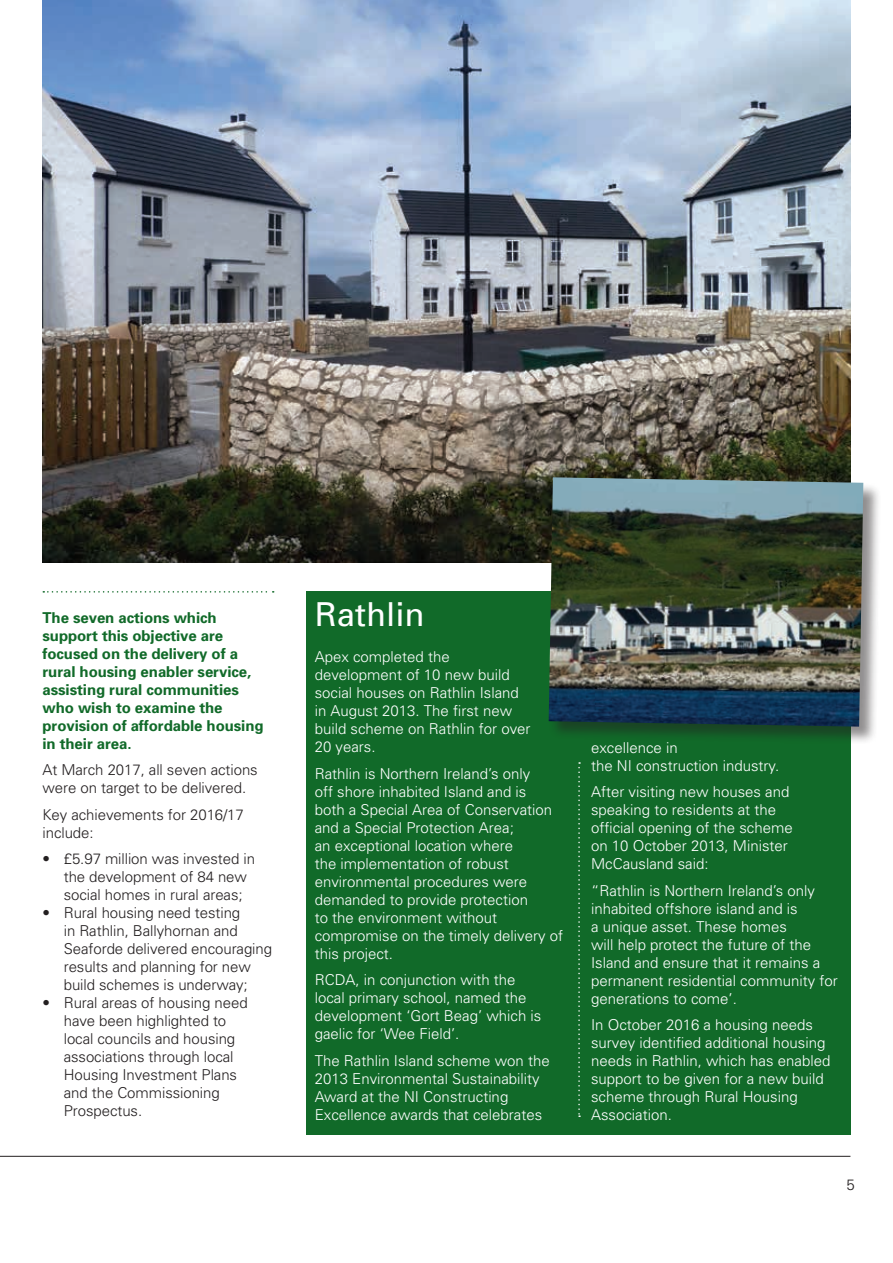
<style>
.page{position:relative;width:893px;height:1263px;background:#fff}
.page>*{position:absolute;margin:0;border:0;box-sizing:border-box;transform-origin:0 0}
.H2_Title{font:33px "Univers";color:#fff}
.P_Body{font:300 15px/18px "Univers";color:#fff}
.P_Bullet{font:300 15px/18px "Univers";letter-spacing:-.005em;color:#231f20}
.P_Body_Bold{font:700 15px/18px "Univers";letter-spacing:-.005em;color:#116a29}
.P_Body-2{font:300 15px/18px "Univers";letter-spacing:-.005em;color:#231f20}
</style>
<div class="page">
<hr style="left:0;top:1156px;width:850px;height:1px;background:#231f20">
<div style="left:306px;top:591px;width:544px;height:544px;background:#116a29"></div>
<img style="left:43px;top:0;width:807px;height:562px">
<svg style="left:43px;top:591px;width:231px;height:2px"></svg>
<svg style="left:578px;top:762px;width:2px;height:355px"></svg>
<div style="left:549px;top:477px;width:332px;height:268px;background:#231f20;opacity:.5"></div>
<img style="left:549px;top:477px;width:314px;height:250px">
<p class="P_Body_Bold" style="left:43px;top:608px;width:223px">The seven actions which support this objective are focused on the delivery of a rural housing enabler service, assisting rural communities who wish to examine the provision of affordable housing in their area.</p>
<p class="P_Body-2" style="left:43px;top:760px;width:217px">At March 2017, all seven actions were on target to be delivered.</p>
<p class="P_Body-2" style="left:43px;top:805px;width:203px">Key achievements for 2016/17 include:</p>
<p class="P_Bullet" style="left:64px;top:849px;width:193px;text-indent:-21px">• £5.97 million was invested in the development of 84 new social homes in rural areas;</p>
<p class="P_Bullet" style="left:64px;top:903px;width:210px;text-indent:-21px">• Rural housing need testing<br>in Rathlin, Ballyhornan and<br>Seaforde delivered encouraging results and planning for new build schemes is underway;</p>
<p class="P_Bullet" style="left:64px;top:993px;width:185px;text-indent:-21px">• Rural areas of housing need have been highlighted to local councils and housing associations through local<br>Housing Investment Plans and the Commissioning<br>Prospectus.</p>
<h2 class="H2_Title" style="left:315px;top:594px;width:112px">Rathlin</h2>
<p class="P_Body" style="left:315px;top:647px;width:217px">Apex completed the development of 10 new build social houses on Rathlin Island in August 2013. The first new build scheme on Rathlin for over<br>20 years.</p>
<p class="P_Body" style="left:315px;top:764px;width:250px">Rathlin is Northern Ireland’s only<br>off shore inhabited Island and is<br>both a Special Area of Conservation and a Special Protection Area;<br>an exceptional location where<br>the implementation of robust environmental procedures were demanded to provide protection<br>to the environment without compromise on the timely delivery of this project.</p>
<p class="P_Body" style="left:315px;top:970px;width:228px">RCDA, in conjunction with the local primary school, named the development ‘Gort Beag’ which is gaelic for ‘Wee Field’.</p>
<p class="P_Body" style="left:315px;top:1051px;width:237px">The Rathlin Island scheme won the 2013 Environmental Sustainability Award at the NI Constructing Excellence awards that celebrates</p>
<p class="P_Body" style="left:591px;top:738px;width:190px">excellence in<br>the NI construction industry.</p>
<p class="P_Body" style="left:591px;top:782px;width:203px">After visiting new houses and speaking to residents at the official opening of the scheme on 10 October 2013, Minister<br>McCausland said:</p>
<p class="P_Body" style="left:591px;top:881px;width:248px">“Rathlin is Northern Ireland’s only inhabited offshore island and is<br>a unique asset. These homes<br>will help protect the future of the<br>Island and ensure that it remains a permanent residential community for generations to come’.</p>
<p class="P_Body" style="left:591px;top:1015px;width:241px">In October 2016 a housing needs survey identified additional housing needs in Rathlin, which has enabled support to be given for a new build scheme through Rural Housing<br>Association.</p>
<p class="P_Bullet" style="left:846px;top:1175px;width:10px">5</p>
</div>
